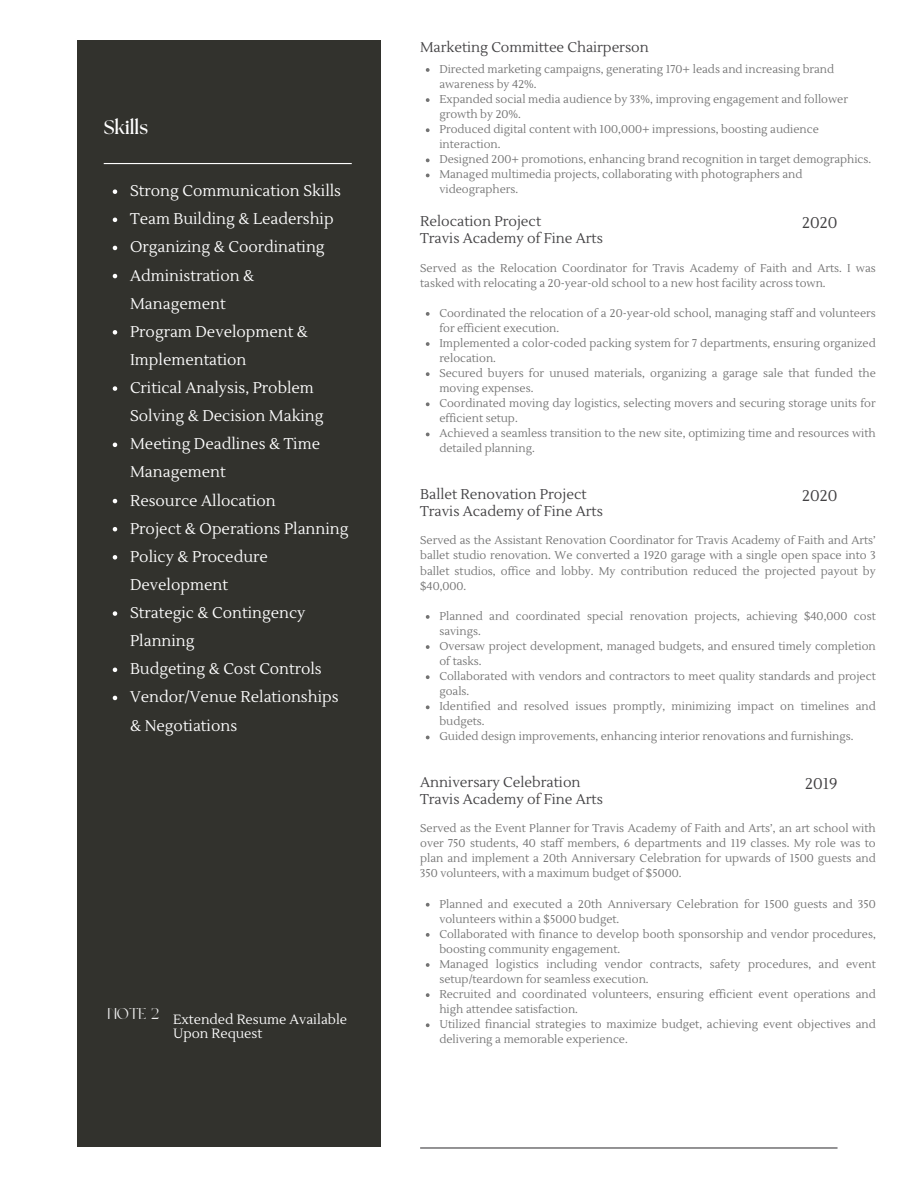
<style>
.page{position:relative;width:918px;height:1188px;background:#fff}
.page>*{position:absolute;margin:0;border:0;box-sizing:border-box;transform-origin:0 0}
.t1{font:700 19.5px "The Seasons";color:#fff}
.t2{font:15.6px "Brown Sugar";color:#f0f0f0}
.t3{font:15.45px/28.2px "Lustria";color:#fff}
.t4{font:15.45px "Lustria";color:#414042}
.t5{font:14.1px "Lustria";color:#414042}
.t6{font:13.35px/14.5px "Lustria";color:#fff}
.t7{font:11.25px/15px "Lustria";color:#737373}
</style>
<div class="page">
<div style="left:78px;top:41px;width:303px;height:1106px;background:#32322d"></div>
<hr style="left:420px;top:1147px;width:418px;height:2px;background:#414042">
<hr style="left:104px;top:163px;width:248px;height:1px;background:#fff">
<svg style="left:113px;top:189px;width:4px;height:5px"></svg>
<svg style="left:113px;top:218px;width:4px;height:4px"></svg>
<svg style="left:113px;top:246px;width:4px;height:4px"></svg>
<svg style="left:113px;top:274px;width:4px;height:4px"></svg>
<svg style="left:113px;top:330px;width:4px;height:5px"></svg>
<svg style="left:113px;top:386px;width:4px;height:5px"></svg>
<svg style="left:113px;top:443px;width:4px;height:4px"></svg>
<svg style="left:113px;top:499px;width:4px;height:4px"></svg>
<svg style="left:113px;top:527px;width:4px;height:4px"></svg>
<svg style="left:113px;top:555px;width:4px;height:5px"></svg>
<svg style="left:113px;top:611px;width:4px;height:5px"></svg>
<svg style="left:113px;top:668px;width:4px;height:4px"></svg>
<svg style="left:113px;top:696px;width:4px;height:4px"></svg>
<svg style="left:426px;top:68px;width:4px;height:4px"></svg>
<svg style="left:426px;top:98px;width:4px;height:4px"></svg>
<svg style="left:426px;top:128px;width:4px;height:4px"></svg>
<svg style="left:426px;top:158px;width:4px;height:4px"></svg>
<svg style="left:426px;top:174px;width:4px;height:3px"></svg>
<svg style="left:426px;top:312px;width:4px;height:4px"></svg>
<svg style="left:426px;top:342px;width:4px;height:4px"></svg>
<svg style="left:426px;top:372px;width:4px;height:4px"></svg>
<svg style="left:426px;top:402px;width:4px;height:4px"></svg>
<svg style="left:426px;top:433px;width:4px;height:3px"></svg>
<svg style="left:426px;top:615px;width:4px;height:4px"></svg>
<svg style="left:426px;top:645px;width:4px;height:4px"></svg>
<svg style="left:426px;top:675px;width:4px;height:4px"></svg>
<svg style="left:426px;top:705px;width:4px;height:4px"></svg>
<svg style="left:426px;top:736px;width:4px;height:3px"></svg>
<svg style="left:426px;top:903px;width:4px;height:4px"></svg>
<svg style="left:426px;top:933px;width:4px;height:4px"></svg>
<svg style="left:426px;top:963px;width:4px;height:4px"></svg>
<svg style="left:426px;top:993px;width:4px;height:4px"></svg>
<svg style="left:426px;top:1023px;width:4px;height:4px"></svg>
<h1 class="t1" style="left:104px;top:118px;width:46px">Skills</h1>
<p class="t3" style="left:130px;top:177px;width:213px">Strong Communication Skills</p>
<p class="t3" style="left:130px;top:205px;width:205px">Team Building &amp; Leadership</p>
<p class="t3" style="left:130px;top:233px;width:196px">Organizing &amp; Coordinating</p>
<p class="t3" style="left:130px;top:262px;width:126px">Administration &amp;<br>Management</p>
<p class="t3" style="left:130px;top:318px;width:179px">Program Development &amp;<br>Implementation</p>
<p class="t3" style="left:130px;top:374px;width:195px">Critical Analysis, Problem<br>Solving &amp; Decision Making</p>
<p class="t3" style="left:130px;top:430px;width:192px">Meeting Deadlines &amp; Time<br>Management</p>
<p class="t3" style="left:130px;top:487px;width:147px">Resource Allocation</p>
<p class="t3" style="left:130px;top:515px;width:220px">Project &amp; Operations Planning</p>
<p class="t3" style="left:130px;top:543px;width:139px">Policy &amp; Procedure<br>Development</p>
<p class="t3" style="left:130px;top:599px;width:177px">Strategic &amp; Contingency<br>Planning</p>
<p class="t3" style="left:130px;top:655px;width:193px">Budgeting &amp; Cost Controls</p>
<p class="t3" style="left:130px;top:683px;width:210px">Vendor/Venue Relationships &amp; Negotiations</p>
<p class="t2" style="left:108px;top:1007px;width:54px">Note 2</p>
<p class="t6" style="left:173px;top:1012px;width:176px">Extended Resume Available<br>Upon Request</p>
<p class="t5" style="left:420px;top:38px;width:230px">Marketing Committee Chairperson</p>
<h2 class="t7" style="left:439px;top:62px;width:396px">Directed marketing campaigns, generating 170+ leads and increasing brand awareness by 42%.</h2>
<h3 class="t7" style="left:439px;top:92px;width:410px">Expanded social media audience by 33%, improving engagement and follower growth by 20%.</h3>
<h2 class="t7" style="left:439px;top:122px;width:381px">Produced digital content with 100,000+ impressions, boosting audience interaction.</h2>
<p class="t7" style="left:439px;top:152px;width:433px">Designed 200+ promotions, enhancing brand recognition in target demographics.</p>
<p class="t7" style="left:439px;top:167px;width:365px">Managed multimedia projects, collaborating with photographers and videographers.</p>
<p class="t5" style="left:420px;top:230px;width:184px">Travis Academy of Fine Arts</p>
<p class="t5" style="left:420px;top:213px;width:122px">Relocation Project</p>
<p class="t4" style="left:802px;top:213px;width:37px">2020</p>
<h2 class="t7" style="left:420px;top:260px;width:457px">Served as the Relocation Coordinator for Travis Academy of Faith and Arts. I was tasked with relocating a 20-year-old school to a new host facility across town.</h2>
<h2 class="t7" style="left:439px;top:306px;width:438px">Coordinated the relocation of a 20-year-old school, managing staff and volunteers for efficient execution.</h2>
<h2 class="t7" style="left:439px;top:336px;width:438px">Implemented a color-coded packing system for 7 departments, ensuring organized relocation.</h2>
<p class="t7" style="left:439px;top:366px;width:438px">Secured buyers for unused materials, organizing a garage sale that funded the moving expenses.</p>
<p class="t7" style="left:439px;top:396px;width:438px">Coordinated moving day logistics, selecting movers and securing storage units for efficient setup.</p>
<p class="t7" style="left:439px;top:426px;width:438px">Achieved a seamless transition to the new site, optimizing time and resources with detailed planning.</p>
<p class="t5" style="left:420px;top:485px;width:168px">Ballet Renovation Project</p>
<p class="t4" style="left:802px;top:486px;width:37px">2020</p>
<h2 class="t7" style="left:420px;top:533px;width:457px;text-align:justify">Served as the Assistant Renovation Coordinator for Travis Academy of Faith and Arts’ ballet studio renovation. We converted a 1920 garage with a single open space into 3 ballet studios, office and lobby. My contribution reduced the projected payout by $40,000.</h2>
<h2 class="t7" style="left:439px;top:609px;width:438px">Planned and coordinated special renovation projects, achieving $40,000 cost savings.</h2>
<h2 class="t7" style="left:439px;top:639px;width:438px">Oversaw project development, managed budgets, and ensured timely completion of tasks.</h2>
<p class="t7" style="left:439px;top:669px;width:438px">Collaborated with vendors and contractors to meet quality standards and project goals.</p>
<p class="t7" style="left:439px;top:699px;width:438px">Identified and resolved issues promptly, minimizing impact on timelines and budgets.</p>
<p class="t7" style="left:439px;top:729px;width:416px">Guided design improvements, enhancing interior renovations and furnishings.</p>
<p class="t5" style="left:420px;top:503px;width:184px">Travis Academy of Fine Arts</p>
<p class="t5" style="left:420px;top:773px;width:162px">Anniversary Celebration</p>
<p class="t4" style="left:805px;top:774px;width:34px">2019</p>
<h2 class="t7" style="left:420px;top:821px;width:457px;text-align:justify">Served as the Event Planner for Travis Academy of Faith and Arts’, an art school with over 750 students, 40 staff members, 6 departments and 119 classes. My role was to plan and implement a 20th Anniversary Celebration for upwards of 1500 guests and 350 volunteers, with a maximum budget of $5000.</h2>
<h2 class="t7" style="left:439px;top:897px;width:438px">Planned and executed a 20th Anniversary Celebration for 1500 guests and 350 volunteers within a $5000 budget.</h2>
<h2 class="t7" style="left:439px;top:927px;width:438px">Collaborated with finance to develop booth sponsorship and vendor procedures, boosting community engagement.</h2>
<p class="t7" style="left:439px;top:957px;width:438px">Managed logistics including vendor contracts, safety procedures, and event setup/teardown for seamless execution.</p>
<p class="t7" style="left:439px;top:987px;width:438px">Recruited and coordinated volunteers, ensuring efficient event operations and high attendee satisfaction.</p>
<p class="t7" style="left:439px;top:1017px;width:438px">Utilized financial strategies to maximize budget, achieving event objectives and delivering a memorable experience.</p>
<p class="t5" style="left:420px;top:790px;width:184px">Travis Academy of Fine Arts</p>
</div>
